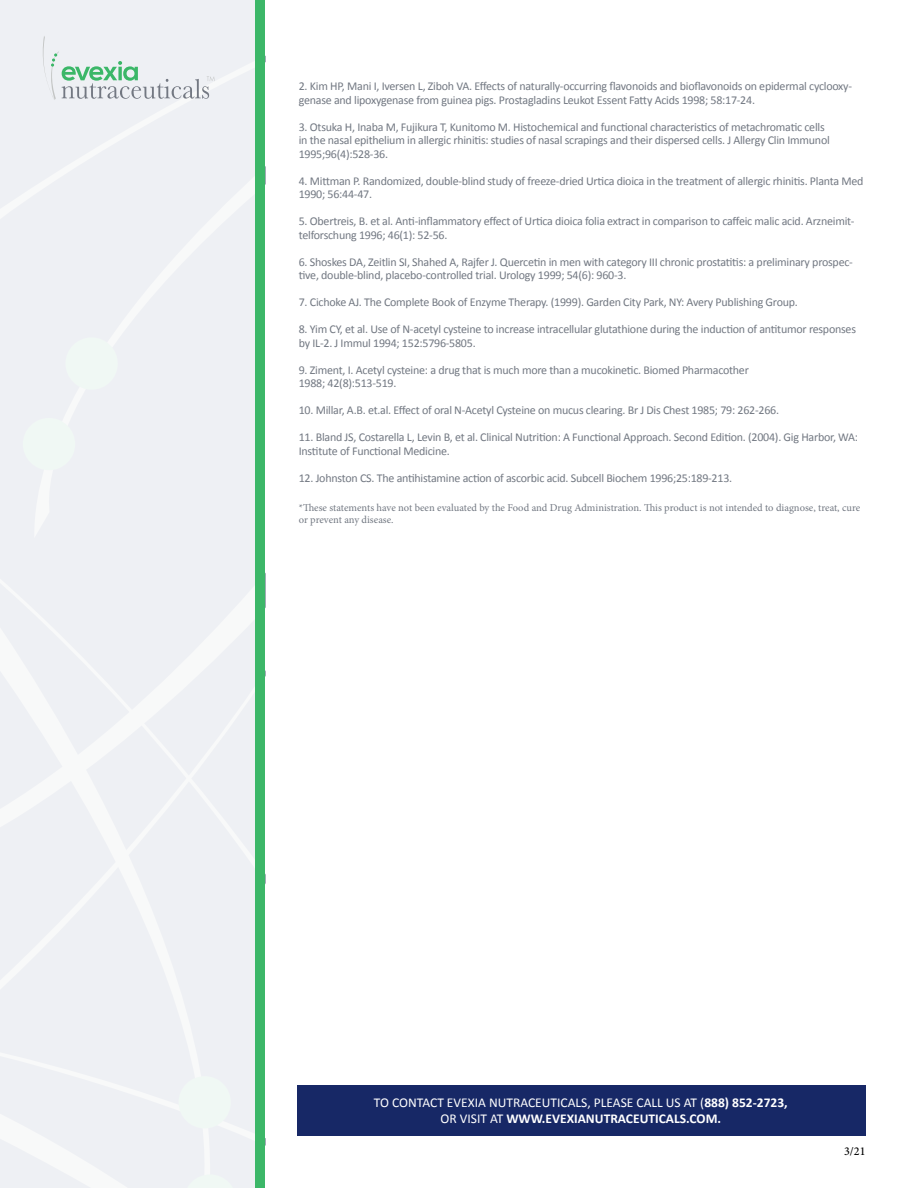
<style>
.page{position:relative;width:918px;height:1188px;background:#fff}
.page>*{position:absolute;margin:0;border:0;box-sizing:border-box;transform-origin:0 0}
.t1{font:13.5px/16.2px "Calibri";color:#fff;text-align:center}
.t2{font:12px/13.5px "Calibri";letter-spacing:-.02em;color:#727882}
.t3{font:500 12px "Minion Pro";color:#000}
.t4{font:10.5px/12.6px "Minion Pro";color:#727882}
.s1{font-weight:700}
</style>
<div class="page">
<div style="left:0;top:0;width:260px;height:1188px;background:#eef0f4"></div>
<div style="left:256px;top:0;width:9px;height:1188px;background:#3cb768"></div>
<div style="left:297px;top:1085px;width:569px;height:51px;background:#172866"></div>
<svg style="left:43px;top:36px;width:172px;height:64px"></svg>
<p class="t2" style="left:299px;top:79px;width:555px">2. Kim HP, Mani I, Iversen L, Ziboh VA. Effects of naturally-occurring flavonoids and bioflavonoids on epidermal cyclooxy&shy;genase and lipoxygenase from guinea pigs. Prostagladins Leukot Essent Fatty Acids 1998; 58:17-24.</p>
<p class="t2" style="left:299px;top:120px;width:533px">3. Otsuka H, Inaba M, Fujikura T, Kunitomo M. Histochemical and functional characteristics of metachromatic cells in the nasal epithelium in allergic rhinitis: studies of nasal scrapings and their dispersed cells. J Allergy Clin Immunol<br>1995;96(4):528-36.</p>
<p class="t2" style="left:299px;top:174px;width:566px">4. Mittman P. Randomized, double-blind study of freeze-dried Urtica dioica in the treatment of allergic rhinitis. Planta Med<br>1990; 56:44-47.</p>
<p class="t2" style="left:299px;top:214px;width:557px">5. Obertreis, B. et al. Anti-inflammatory effect of Urtica dioica folia extract in comparison to caffeic malic acid. Arzneimit&shy;telforschung 1996; 46(1): 52-56.</p>
<p class="t2" style="left:299px;top:255px;width:556px">6. Shoskes DA, Zeitlin SI, Shahed A, Rajfer J. Quercetin in men with category III chronic prostatitis: a preliminary prospec&shy;tive, double-blind, placebo-controlled trial. Urology 1999; 54(6): 960-3.</p>
<p class="t2" style="left:299px;top:295px;width:501px">7. Cichoke AJ. The Complete Book of Enzyme Therapy. (1999). Garden City Park, NY: Avery Publishing Group.</p>
<p class="t2" style="left:299px;top:322px;width:559px">8. Yim CY, et al. Use of N-acetyl cysteine to increase intracellular glutathione during the induction of antitumor responses by IL-2. J Immul 1994; 152:5796-5805.</p>
<p class="t2" style="left:299px;top:363px;width:452px">9. Ziment, I. Acetyl cysteine: a drug that is much more than a mucokinetic. Biomed Pharmacother<br>1988; 42(8):513-519.</p>
<p class="t2" style="left:299px;top:403px;width:482px">10. Millar, A.B. et.al. Effect of oral N-Acetyl Cysteine on mucus clearing. Br J Dis Chest 1985; 79: 262-266.</p>
<p class="t2" style="left:299px;top:430px;width:561px">11. Bland JS, Costarella L, Levin B, et al. Clinical Nutrition: A Functional Approach. Second Edition. (2004). Gig Harbor, WA:<br>Institute of Functional Medicine.</p>
<p class="t2" style="left:299px;top:471px;width:435px">12. Johnston CS. The antihistamine action of ascorbic acid. Subcell Biochem 1996;25:189-213.</p>
<p class="t4" style="left:299px;top:501px;width:563px">*These statements have not been evaluated by the Food and Drug Administration. This product is not intended to diagnose, treat, cure or prevent any disease.</p>
<p class="t1" style="left:374px;top:1094px;width:415px">TO CONTACT EVEXIA NUTRACEUTICALS, PLEASE CALL US AT (<span class="s1">888) 852-2723,<br></span>OR VISIT AT <span class="s1">WWW.EVEXIANUTRACEUTICALS.COM.</span></p>
<p class="t3" style="left:844px;top:1144px;width:23px">3/21</p>
</div>
